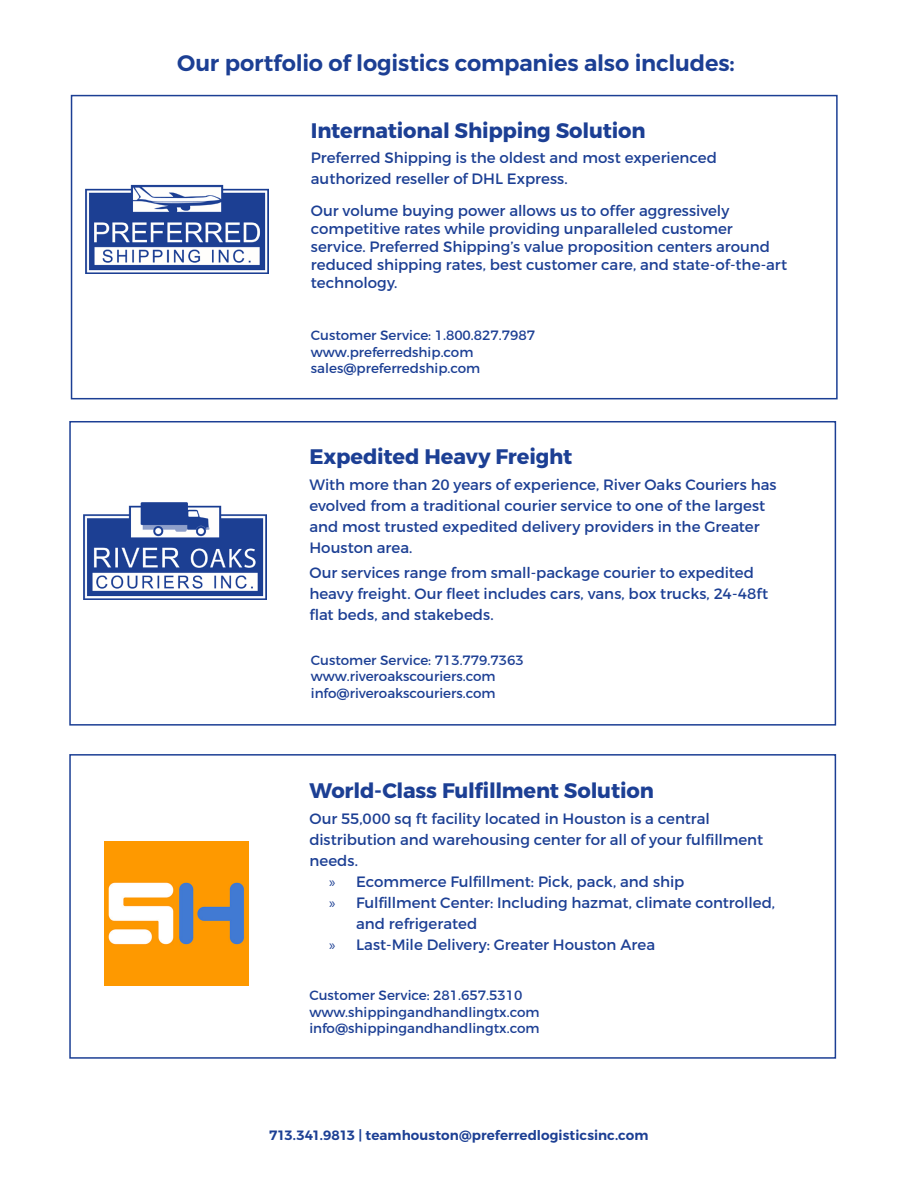
<style>
.page{position:relative;width:918px;height:1188px;background:#fff}
.page>*{position:absolute;margin:0;border:0;box-sizing:border-box;transform-origin:0 0}
.Text_SemiBold_15{font:600 22.5px "Montserrat";letter-spacing:-.01em;color:#1c3f94}
.Box1_Text{font:700 21px "Montserrat";letter-spacing:-.01em;color:#1c3f94}
.Paragraph_Style_4{font:700 21px "Montserrat";letter-spacing:-.01em;color:#1c3f94}
.Box1_Text-2{font:15px/18px "Montserrat";color:#1c3f94}
.Paragraph_Style_1{font:15px/21px "Montserrat";color:#1c3f94}
.Box2_BT{font:15px/21px "Montserrat";color:#1c3f94}
.t1{font:13.5px "Montserrat";color:#1c3f94}
.Box3_Text{font:600 13.5px "Montserrat";letter-spacing:.005em;color:#1c3f94}
.s1{font-family:"Myriad Pro"}
</style>
<div class="page">
<div style="left:71px;top:95px;width:767px;height:304px;border:2px solid #1c3f94"></div>
<div style="left:69px;top:754px;width:767px;height:305px;border:2px solid #1c3f94"></div>
<img style="left:85px;top:184px;width:183px;height:90px">
<div style="left:69px;top:421px;width:767px;height:305px;border:2px solid #1c3f94"></div>
<img style="left:84px;top:502px;width:183px;height:97px">
<img style="left:105px;top:841px;width:144px;height:144px">
<p class="Text_SemiBold_15" style="left:177px;top:49px;width:559px">Our portfolio of logistics companies also includes:</p>
<p class="Box1_Text" style="left:311px;top:118px;width:336px">International Shipping Solution</p>
<p class="Box1_Text-2" style="left:311px;top:148px;width:408px;line-height:21px">Preferred Shipping is the oldest and most experienced authorized reseller of DHL Express.</p>
<p class="Box1_Text-2" style="left:311px;top:201px;width:478px">Our volume buying power allows us to offer aggressively competitive rates while providing unparalleled customer service. Preferred Shipping’s value proposition centers around reduced shipping rates, best customer care, and state-of-the-art technology.</p>
<p class="t1" style="left:311px;top:327px;width:226px">Customer Service: 1.800.827.7987</p>
<p class="t1" style="left:311px;top:344px;width:164px">www.preferredship.com</p>
<p class="t1" style="left:311px;top:360px;width:171px">sales@preferredship.com</p>
<p class="Box1_Text" style="left:309px;top:444px;width:264px">Expedited Heavy Freight</p>
<p class="Paragraph_Style_1" style="left:309px;top:474px;width:469px">With more than 20 years of experience, River Oaks Couriers has evolved from a traditional courier service to one of the largest and most trusted expedited delivery providers in the Greater Houston area.</p>
<p class="Paragraph_Style_1" style="left:309px;top:562px;width:460px">Our services range from small-package courier to expedited heavy freight. Our fleet includes cars, vans, box trucks, 24-48ft flat beds, and stakebeds.</p>
<p class="t1" style="left:311px;top:652px;width:215px">Customer Service: 713.779.7363</p>
<p class="t1" style="left:311px;top:668px;width:186px">www.riveroakscouriers.com</p>
<p class="t1" style="left:311px;top:685px;width:186px">info@riveroakscouriers.com</p>
<p class="Paragraph_Style_4" style="left:309px;top:778px;width:346px">World-Class Fulfillment Solution</p>
<p class="Box2_BT" style="left:309px;top:808px;width:455px">Our 55,000 sq ft facility located in Houston is a central distribution and warehousing center for all of your fulfillment needs.</p>
<p class="Box1_Text-2" style="left:329px;top:872px;width:357px"><span class="s1">»</span> Ecommerce Fulfillment: Pick, pack, and ship</p>
<p class="Box1_Text-2" style="left:356px;top:892px;width:420px;line-height:21px;text-indent:-27px"><span class="s1">»</span> Fulfillment Center: Including hazmat, climate controlled, and refrigerated</p>
<p class="Box1_Text-2" style="left:329px;top:935px;width:327px"><span class="s1">»</span> Last-Mile Delivery: Greater Houston Area</p>
<p class="t1" style="left:309px;top:987px;width:215px">Customer Service: 281.657.5310</p>
<p class="t1" style="left:309px;top:1004px;width:232px">www.shippingandhandlingtx.com</p>
<p class="t1" style="left:309px;top:1020px;width:232px">info@shippingandhandlingtx.com</p>
<p class="Box3_Text" style="left:269px;top:1127px;width:381px">713.341.9813 | teamhouston@preferredlogisticsinc.com</p>
</div>
